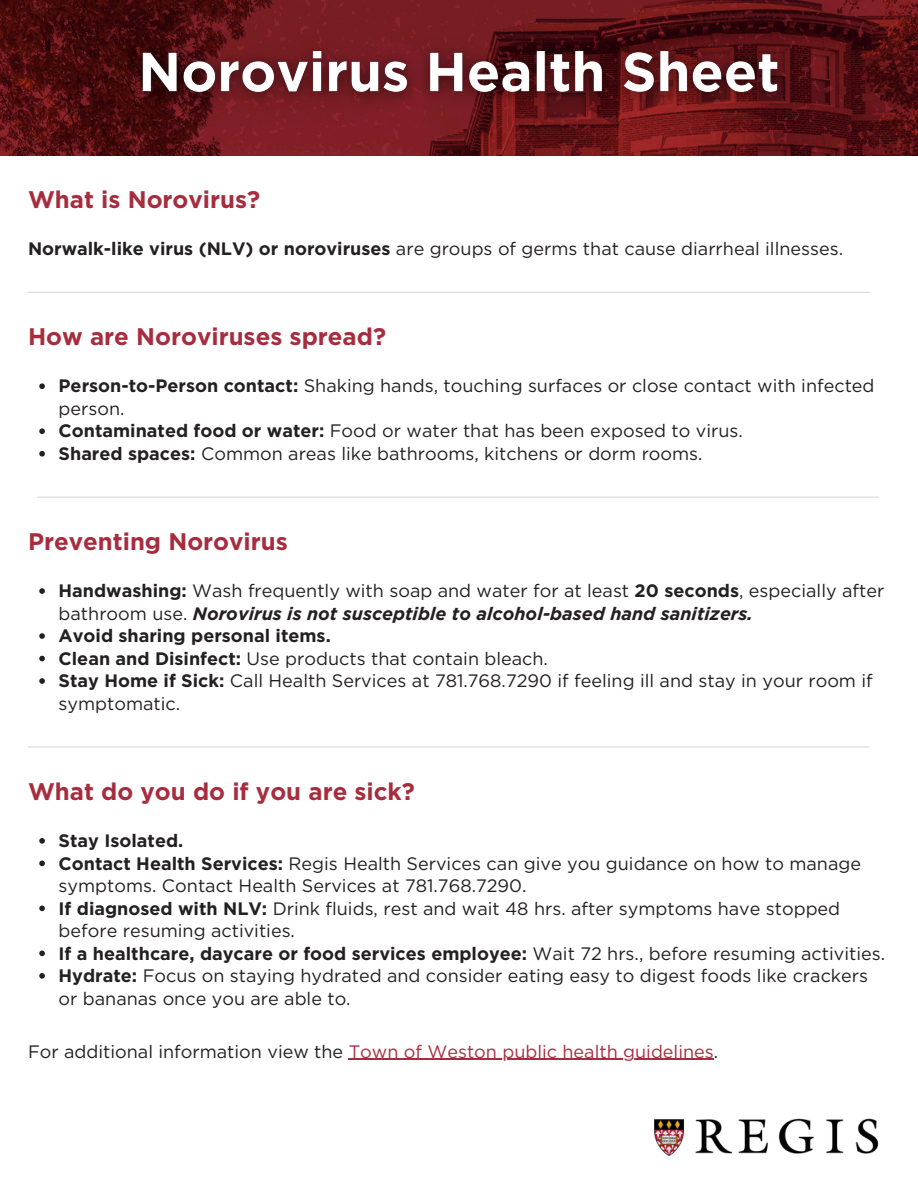
<style>
.page{position:relative;width:918px;height:1188px;background:#fff}
.page>*{position:absolute;margin:0;border:0;box-sizing:border-box;transform-origin:0 0}
.t1{font:700 24px "Gotham";color:#a72d3e}
.t2{font:18px/22.5px "Gotham";color:#242021}
.t3{font:700 18px "Gotham";color:#242021}
.t4{font:18px "Gotham";color:#a72d3e}
.s1{font-weight:700}
.s2{font-weight:700;font-style:italic}
.s3{font-weight:400}
.s4{color:#242021}
</style>
<div class="page">
<img style="left:655px;top:1118px;width:224px;height:37px">
<svg style="left:0;top:0;width:918px;height:154px;background:#5f1317"></svg>
<hr style="left:28px;top:292px;width:842px;height:1px;background:#d9d9d9">
<hr style="left:37px;top:497px;width:842px;height:1px;background:#d9d9d9">
<svg style="left:39px;top:383px;width:6px;height:6px"></svg>
<svg style="left:39px;top:428px;width:6px;height:6px"></svg>
<svg style="left:39px;top:451px;width:6px;height:6px"></svg>
<svg style="left:39px;top:588px;width:6px;height:6px"></svg>
<svg style="left:39px;top:633px;width:6px;height:6px"></svg>
<svg style="left:39px;top:656px;width:6px;height:5px"></svg>
<svg style="left:39px;top:678px;width:6px;height:6px"></svg>
<img style="left:119px;top:27px;width:685px;height:91px">
<hr style="left:28px;top:746px;width:842px;height:2px;background:#d9d9d9">
<svg style="left:39px;top:838px;width:6px;height:6px"></svg>
<svg style="left:39px;top:861px;width:6px;height:5px"></svg>
<svg style="left:39px;top:906px;width:6px;height:5px"></svg>
<svg style="left:39px;top:951px;width:6px;height:5px"></svg>
<svg style="left:39px;top:973px;width:6px;height:6px"></svg>
<hr style="left:349px;top:1059px;width:365px;height:1px;background:#a72d3e">
<p class="t1" style="left:28px;top:185px;width:234px">What is Norovirus?</p>
<p class="t2" style="left:28px;top:237px;width:817px"><span class="s1">Norwalk-like virus (NLV) or noroviruses</span> are groups of germs that cause diarrheal illnesses.</p>
<h2 class="t1" style="left:28px;top:322px;width:360px">How are Noroviruses spread?</h2>
<p class="t2" style="left:59px;top:375px;width:817px"><span class="s1">Person-to-Person contact:</span> Shaking hands, touching surfaces or close contact with infected person.</p>
<p class="t2" style="left:59px;top:420px;width:686px"><span class="s1">Contaminated food or water:</span> Food or water that has been exposed to virus.</p>
<h2 class="t2" style="left:59px;top:442px;width:646px"><span class="s1">Shared spaces:</span> Common areas like bathrooms, kitchens or dorm rooms.</h2>
<p class="t1" style="left:28px;top:527px;width:261px">Preventing Norovirus</p>
<p class="t2" style="left:59px;top:580px;width:827px"><span class="s1">Handwashing:</span> Wash frequently with soap and water for at least <span class="s1">20 seconds</span>, especially after bathroom use. <span class="s2">Norovirus is not susceptible to alcohol-based hand sanitizers.</span></p>
<p class="t3" style="left:59px;top:625px;width:274px">Avoid sharing personal items.</p>
<p class="t2" style="left:59px;top:647px;width:491px"><span class="s1">Clean and Disinfect:</span> Use products that contain bleach.</p>
<h2 class="t2" style="left:59px;top:670px;width:816px"><span class="s1">Stay Home if Sick:</span> Call Health Services at 781.768.7290 if feeling ill and stay in your room if symptomatic.</h2>
<p class="t1" style="left:28px;top:777px;width:388px">What do you do if you are sick?</p>
<p class="t3" style="left:59px;top:830px;width:126px">Stay Isolated.</p>
<p class="t2" style="left:59px;top:852px;width:804px"><span class="s1">Contact Health Services:</span> Regis Health Services can give you guidance on how to manage symptoms. Contact Health Services at 781.768.7290.</p>
<p class="t2" style="left:59px;top:897px;width:783px"><span class="s1">If diagnosed with NLV:</span> Drink fluids, rest and wait 48 hrs. after symptoms have stopped before resuming activities.</p>
<p class="t3" style="left:59px;top:942px;width:828px">If a healthcare, daycare or food services employee: <span class="s3">Wait 72 hrs., before resuming activities.</span></p>
<h2 class="t2" style="left:59px;top:964px;width:811px"><span class="s1">Hydrate:</span> Focus on staying hydrated and consider eating easy to digest foods like crackers or bananas once you are able to.</h2>
<p class="t4" style="left:28px;top:1040px;width:692px"><span class="s4">For additional information view the</span> Town of Weston public health guidelines<span class="s4">.</span></p>
</div>
